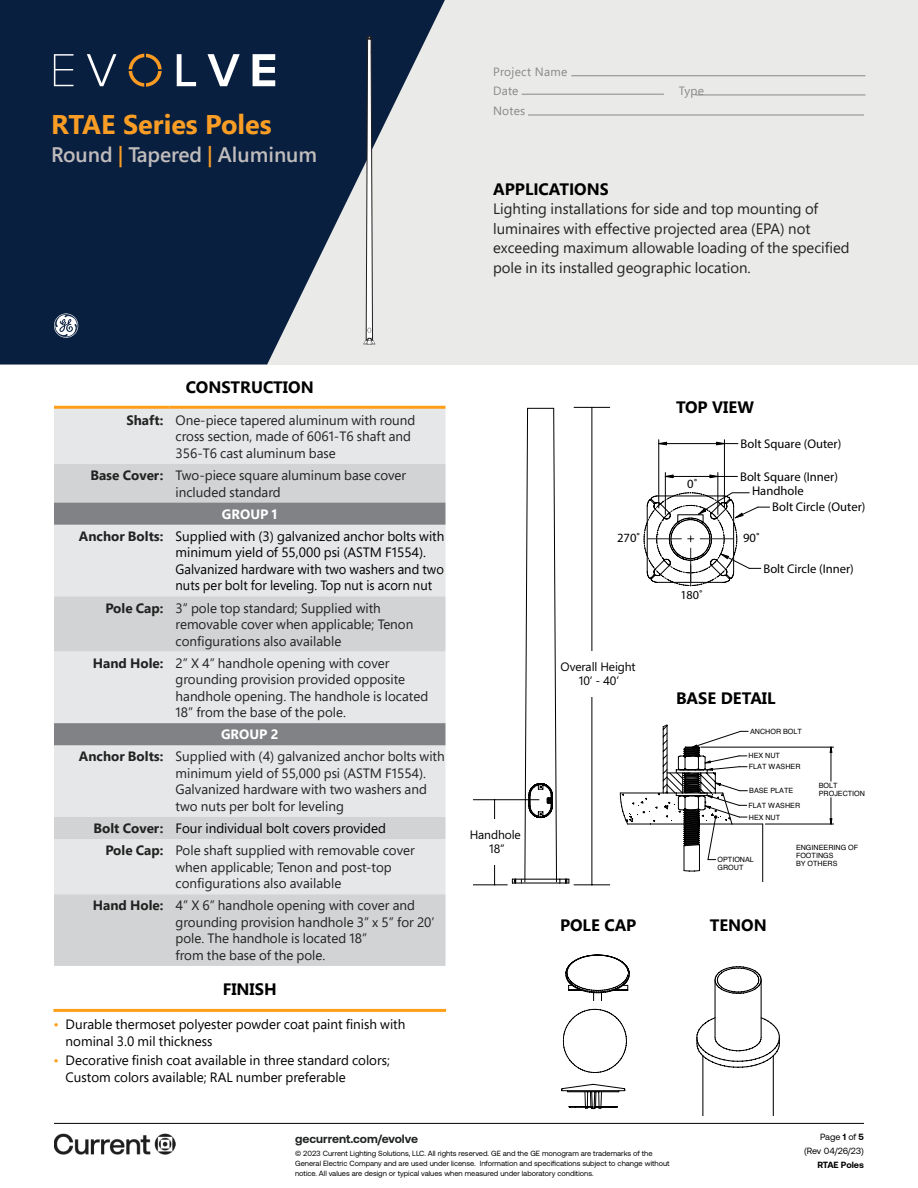
<style>
.page{position:relative;width:918px;height:1188px;background:#fff}
.page>*{position:absolute;margin:0;border:0;box-sizing:border-box;transform-origin:0 0}
.t1{font:700 27px "Segoe UI";color:#f99d25}
.t2{font:700 22.05px "Segoe Pro";color:#231f20}
.t3{font:600 21px "Segoe Pro";color:#c0bcbc}
.t4{font:700 17.25px "Segoe Pro";color:#231f20}
.t5{font:700 16.5px "Segoe UI";color:#000}
.t6{font:700 16.5px "Segoe Pro";color:#000}
.t7{font:15.3px "Segoe Pro";color:#231f20}
.t8{font:15px/19.5px "Segoe Pro";color:#222221}
.t9{font:italic 700 condensed 14.7px "Helvetica Neue";letter-spacing:-.005em;color:#000}
.t10{font:13.5px/16.5px "Segoe Pro";color:#212322}
.t11{font:13.5px/16.5px "Segoe Pro";color:#000}
.t12{font:13.35px "Segoe Pro";letter-spacing:-.01em;color:#000}
.t13{font:12.6px "Myriad Pro";color:#000}
.t14{font:12.15px/14px "Segoe Pro";letter-spacing:-.01em;color:#000;text-align:center}
.t15{font:12.15px "Myriad Pro";color:#000}
.t16{font:12px/19.5px "Segoe UI";letter-spacing:.02em;color:#888887}
.t17{font:700 12px "Aeonik";color:#202322}
.t18{font:9.9px/11.6px "Myriad Pro";color:#000}
.t19{font:9px/14.1px "Aeonik";color:#000;text-align:right}
.t20{font:9px "Myriad Pro";color:#000}
.t21{font:700 9px "Aeonik";letter-spacing:-.005em;color:#000}
.t22{font:7.5px/9.8px "Aeonik";color:#000}
.t23{font:7.2px/8.1px "Helvetica";color:#000}
.s1{color:#f99d25}
.s2{font-weight:700}
.s3{font-weight:700;color:#fff}
.s4{font-weight:700;color:#212322}
.s5{color:#000}
.s6{color:#ff9f19}
</style>
<div class="page">
<div style="left:54px;top:409px;width:392px;height:55px;background:#e6e7e8"></div>
<svg style="left:54px;top:464px;width:392px;height:502px;background:#dbdcdd"></svg>
<svg style="left:54px;top:503px;width:392px;height:242px;background:#ced0d1"></svg>
<hr style="left:54px;top:406px;width:116px;height:3px;background:#ff9f19">
<hr style="left:170px;top:406px;width:276px;height:3px;background:#ff9f19">
<hr style="left:53px;top:1009px;width:393px;height:3px;background:#ff9f19">
<div style="left:0;top:0;width:918px;height:364px;background:#eaeae8"></div>
<svg style="left:0;top:0;width:445px;height:364px;fill:#091f3f"></svg>
<hr style="left:571px;top:75px;width:295px;height:1px;background:#888887">
<hr style="left:522px;top:94px;width:142px;height:1px;background:#888887">
<hr style="left:695px;top:95px;width:170px;height:1px;background:#888887">
<hr style="left:528px;top:115px;width:336px;height:1px;background:#888887">
<svg style="left:54px;top:313px;width:24px;height:25px"></svg>
<svg style="left:54px;top:54px;width:20px;height:32px"></svg>
<svg style="left:87px;top:54px;width:29px;height:32px"></svg>
<svg style="left:177px;top:54px;width:19px;height:32px"></svg>
<svg style="left:207px;top:54px;width:33px;height:32px"></svg>
<svg style="left:253px;top:54px;width:22px;height:32px"></svg>
<svg style="left:129px;top:54px;width:33px;height:33px"></svg>
<hr style="left:54px;top:1123px;width:810px;height:1px;background:#000">
<img style="left:54px;top:1133px;width:122px;height:22px">
<svg style="left:364px;top:36px;width:12px;height:309px"></svg>
<svg style="left:512px;top:408px;width:57px;height:476px"></svg>
<hr style="left:574px;top:407px;width:36px;height:1px;background:#000">
<hr style="left:473px;top:799px;width:66px;height:1px;background:#000">
<hr style="left:574px;top:885px;width:36px;height:1px;background:#000">
<hr style="left:473px;top:885px;width:35px;height:1px;background:#000">
<hr style="left:592px;top:408px;width:1px;height:477px;background:#000">
<hr style="left:494px;top:799px;width:1px;height:86px;background:#000">
<div style="left:567px;top:652px;width:73px;height:45px;background:#fff"></div>
<div style="left:460px;top:820px;width:55px;height:45px;background:#fff"></div>
<hr style="left:724px;top:440px;width:1px;height:68px;background:#000">
<hr style="left:658px;top:440px;width:1px;height:68px;background:#000">
<svg style="left:643px;top:441px;width:127px;height:145px"></svg>
<svg style="left:565px;top:954px;width:65px;height:47px"></svg>
<svg style="left:561px;top:1009px;width:66px;height:100px"></svg>
<svg style="left:696px;top:966px;width:84px;height:102px"></svg>
<hr style="left:702px;top:1056px;width:1px;height:59px;background:#000">
<hr style="left:773px;top:1056px;width:1px;height:59px;background:#000">
<hr style="left:765px;top:824px;width:69px;height:1px;background:#000">
<hr style="left:701px;top:747px;width:133px;height:1px;background:#000">
<hr style="left:762px;top:824px;width:1px;height:58px;background:#000">
<svg style="left:620px;top:725px;width:212px;height:147px"></svg>
<h1 class="t1" style="left:51px;top:109px;width:222px">RTAE Series Poles</h1>
<h3 class="t3" style="left:51px;top:140px;width:267px">Round <span class="s1">|</span> Tapered <span class="s1">|</span> Aluminum</h3>
<p class="t16" style="left:493px;top:62px;width:76px">Project Name<br>Date</p>
<p class="t16" style="left:493px;top:101px;width:34px">Notes</p>
<p class="t16" style="left:679px;top:81px;width:27px">Type</p>
<p class="t6" style="left:493px;top:177px;width:117px">APPLICATIONS</p>
<p class="t8" style="left:493px;top:199px;width:358px">Lighting installations for side and top mounting of luminaires with effective projected area (EPA) not exceeding maximum allowable loading of the specified pole in its installed geographic location.</p>
<p class="t5" style="left:186px;top:378px;width:130px">CONSTRUCTION</p>
<p class="t10" style="left:176px;top:412px;width:241px;text-indent:-49px"><span class="s2">Shaft:</span> One-piece tapered aluminum with round cross section, made of 6061-T6 shaft and<br>356-T6 cast aluminum base</p>
<p class="t10" style="left:176px;top:467px;width:232px;text-indent:-85px"><span class="s2">Base Cover:</span> Two-piece square aluminum base cover included standard</p>
<p class="t11" style="left:79px;top:502px;width:367px;line-height:22.2px;text-indent:143px"><span class="s3">GROUP 1<br></span><span class="s4">Anchor Bolts:</span> Supplied with (3) galvanized anchor bolts with</p>
<p class="t11" style="left:176px;top:544px;width:270px">minimum yield of 55,000 psi (ASTM F1554).<br>Galvanized hardware with two washers and two nuts per bolt for leveling. Top nut is acorn nut</p>
<p class="t10" style="left:176px;top:599px;width:239px;text-indent:-70px"><span class="s2">Pole Cap:</span> 3” pole top standard; Supplied with removable cover when applicable; Tenon configurations also available</p>
<p class="t10" style="left:176px;top:654px;width:254px;text-indent:-83px"><span class="s2">Hand Hole:</span> 2” X 4” handhole opening with cover grounding provision provided opposite handhole opening. The handhole is located 18” from the base of the pole.</p>
<p class="t10" style="left:79px;top:723px;width:367px;line-height:22.2px;text-indent:142px"><span class="s3">GROUP 2<br></span><span class="s2">Anchor Bolts:</span> Supplied with (4) galvanized anchor bolts with</p>
<p class="t10" style="left:176px;top:765px;width:253px;text-align:justify">minimum yield of 55,000 psi (ASTM F1554).<br>Galvanized hardware with two washers and two nuts per bolt for leveling</p>
<p class="t10" style="left:105px;top:817px;width:311px;line-height:22.2px;text-indent:-12px"><span class="s2">Bolt Cover:</span> <span class="s5">Four individual bolt covers provided<br></span><span class="s2">Pole Cap:</span> Pole shaft supplied with removable cover</p>
<p class="t10" style="left:176px;top:858px;width:218px">when applicable; Tenon and post-top configurations also available</p>
<p class="t10" style="left:176px;top:897px;width:261px;text-indent:-83px"><span class="s2">Hand Hole:</span> 4” X 6” handhole opening with cover and grounding provision handhole 3” x 5” for 20’ pole. The handhole is located 18”<br>from the base of the pole.</p>
<p class="t12" style="left:183px;top:473px;width:46px">10’ - 40’</p>
<p class="t12" style="left:84px;top:658px;width:19px">18”</p>
<p class="t18" style="left:164px;top:753px;width:80px">Bolt Square (Outer)</p>
<p class="t18" style="left:173px;top:779px;width:69px;text-indent:-9px">Bolt Square (Inner)<br>Handhole</p>
<p class="t18" style="left:189px;top:803px;width:74px">Bolt Circle (Outer)</p>
<p class="t18" style="left:182px;top:851px;width:72px">Bolt Circle (Inner)</p>
<p class="t12" style="left:290px;top:870px;width:58px">Handhole</p>
<p class="t7" style="left:110px;top:918px;width:181px">Denotes handhole location</p>
<p class="t4" style="left:191px;top:943px;width:20px">2L</p>
<p class="t4" style="left:245px;top:943px;width:22px">3T</p>
<p class="t4" style="left:308px;top:943px;width:22px">3Y</p>
<p class="t5" style="left:223px;top:979px;width:55px">FINISH</p>
<p class="t11" style="left:66px;top:1016px;width:341px;text-indent:-12px"><span class="s6">•</span> Durable thermoset polyester powder coat paint finish with nominal 3.0 mil thickness</p>
<p class="t11" style="left:66px;top:1052px;width:326px;text-indent:-12px"><span class="s6">•</span> Decorative finish coat available in three standard colors;<br>Custom colors available; RAL number preferable</p>
<p class="t18" style="left:350px;top:1011px;width:10px">0˚</p>
<p class="t18" style="left:295px;top:1053px;width:20px">270˚</p>
<p class="t14" style="left:470px;top:827px;width:53px">Handhole<br>18”</p>
<p class="t5" style="left:676px;top:397px;width:80px">TOP VIEW</p>
<p class="t9" style="left:685px;top:398px;width:61px">TOP VIEW</p>
<p class="t13" style="left:687px;top:476px;width:12px">0˚</p>
<p class="t13" style="left:741px;top:436px;width:102px">Bolt Square (Outer)</p>
<p class="t13" style="left:740px;top:469px;width:99px">Bolt Square (Inner)</p>
<p class="t13" style="left:752px;top:483px;width:53px">Handhole</p>
<p class="t13" style="left:772px;top:499px;width:95px">Bolt Circle (Outer)</p>
<p class="t13" style="left:617px;top:530px;width:25px">270˚</p>
<p class="t13" style="left:743px;top:530px;width:18px">90˚</p>
<p class="t14" style="left:561px;top:659px;width:77px">Overall Height<br>10’ - 40’</p>
<p class="t15" style="left:680px;top:587px;width:24px">180˚</p>
<p class="t13" style="left:764px;top:561px;width:92px">Bolt Circle (Inner)</p>
<h2 class="t2" style="left:698px;top:679px;width:14px">2</h2>
<p class="t5" style="left:676px;top:689px;width:101px">BASE DETAIL</p>
<p class="t23" style="left:750px;top:728px;width:53px">ANCHOR BOLT</p>
<p class="t23" style="left:749px;top:751px;width:53px;line-height:10.9px">HEX NUT<br>FLAT WASHER</p>
<p class="t23" style="left:749px;top:784px;width:53px;line-height:14.5px">BASE PLATE<br>FLAT WASHER</p>
<p class="t23" style="left:749px;top:813px;width:33px">HEX NUT</p>
<p class="t23" style="left:819px;top:782px;width:48px;line-height:7.6px">BOLT<br>PROJECTION</p>
<p class="t23" style="left:718px;top:856px;width:38px">OPTIONAL<br>GROUT</p>
<p class="t23" style="left:796px;top:843px;width:64px">ENGINEERING OF<br>FOOTINGS<br>BY OTHERS</p>
<p class="t5" style="left:560px;top:916px;width:78px">POLE CAP</p>
<p class="t5" style="left:710px;top:916px;width:59px">TENON</p>
<p class="t20" style="left:562px;top:926px;width:73px">Bolt Square (Outer)</p>
<p class="t17" style="left:295px;top:1132px;width:124px">gecurrent.com/evolve</p>
<p class="t22" style="left:295px;top:1149px;width:376px">© 2023 Current Lighting Solutions, LLC. All rights reserved. GE and the GE monogram are trademarks of the<br>General Electric Company and are used under license. Information and specifications subject to change without notice. All values are design or typical values when measured under laboratory conditions.</p>
<p class="t7" style="left:338px;top:1145px;width:181px">Denotes handhole location</p>
<p class="t4" style="left:599px;top:1158px;width:12px">4</p>
<p class="t19" style="left:804px;top:1130px;width:61px">Page <span class="s2">1</span> of <span class="s2">5 </span>(Rev 04/26/23)</p>
<p class="t21" style="left:817px;top:1160px;width:48px">RTAE Poles</p>
</div>
